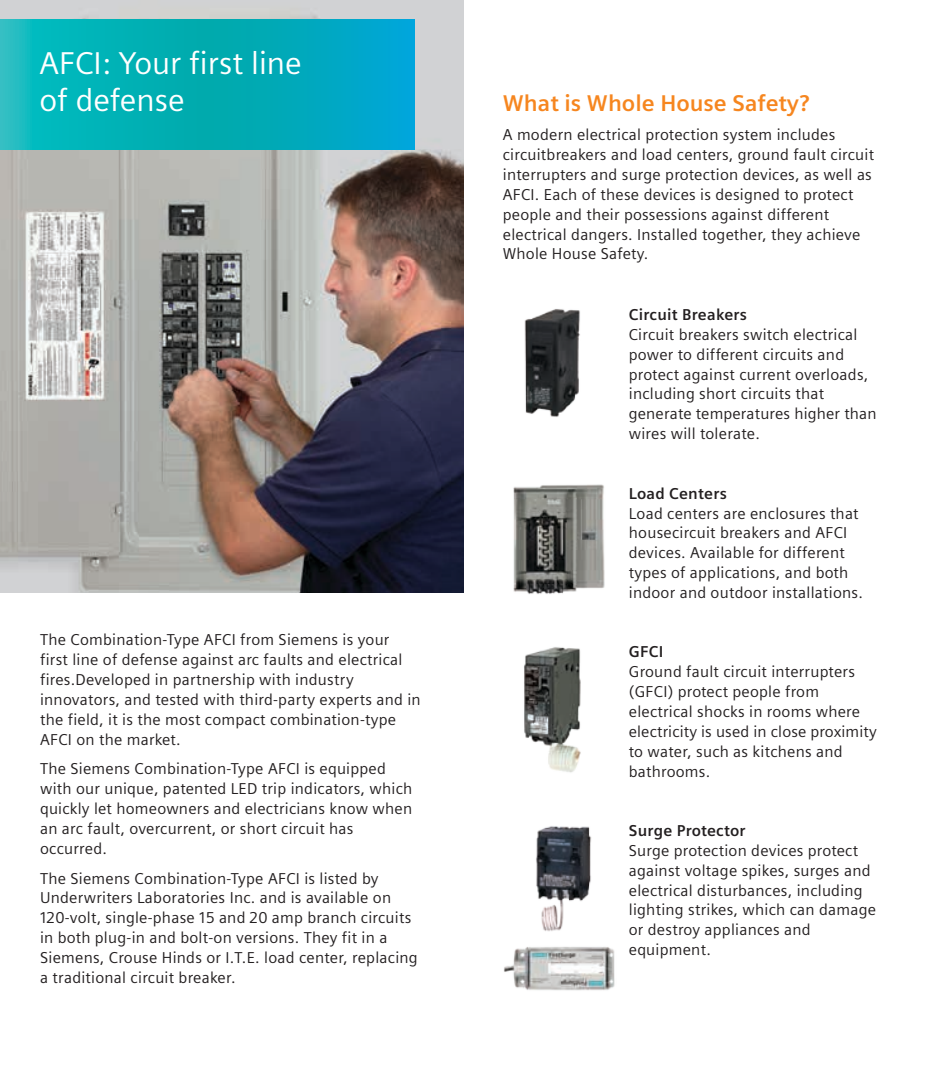
<style>
.page{position:relative;width:925px;height:1071px;background:#fff}
.page>*{position:absolute;margin:0;border:0;box-sizing:border-box;transform-origin:0 0}
.t1{font:31.5px/37.8px "Siemens Sans";color:#fff}
.t2{font:700 22.75px "Siemens Sans";color:#f6861f}
.t3{font:15.75px/19.8px "Siemens Sans";letter-spacing:.015em;color:#231f20}
.t4{font:700 15.75px "Siemens Sans";letter-spacing:.015em;color:#231f20}
</style>
<div class="page">
<img style="left:0;top:0;width:463px;height:593px">
<svg style="left:0;top:20px;width:415px;height:129px"></svg>
<img style="left:536px;top:826px;width:56px;height:105px">
<img style="left:504px;top:947px;width:111px;height:44px">
<img style="left:513px;top:484px;width:92px;height:110px">
<img style="left:524px;top:647px;width:57px;height:126px">
<img style="left:524px;top:309px;width:56px;height:108px">
<h1 class="t1" style="left:39px;top:44px;width:264px">AFCI: Your first line of defense</h1>
<p class="t3" style="left:40px;top:630px;width:382px">The Combination-Type AFCI from Siemens is your first line of defense against arc faults and electrical fires.Developed in partnership with industry innovators, and tested with third-party experts and in the field, it is the most compact combination-type AFCI on the market.</p>
<p class="t3" style="left:40px;top:759px;width:374px">The Siemens Combination-Type AFCI is equipped with our unique, patented LED trip indicators, which quickly let homeowners and electricians know when an arc fault, overcurrent, or short circuit has occurred.</p>
<p class="t3" style="left:40px;top:868px;width:379px">The Siemens Combination-Type AFCI is listed by Underwriters Laboratories Inc. and is available on 120-volt, single-phase 15 and 20 amp branch circuits in both plug-in and bolt-on versions. They fit in a Siemens, Crouse Hinds or I.T.E. load center, replacing a traditional circuit breaker.</p>
<h2 class="t2" style="left:503px;top:91px;width:308px">What is Whole House Safety?</h2>
<p class="t3" style="left:503px;top:125px;width:373px">A modern electrical protection system includes circuitbreakers and load centers, ground fault circuit interrupters and surge protection devices, as well as AFCI. Each of these devices is designed to protect people and their possessions against different electrical dangers. Installed together, they achieve Whole House Safety.</p>
<p class="t4" style="left:629px;top:306px;width:120px">Circuit Breakers</p>
<p class="t3" style="left:629px;top:325px;width:249px">Circuit breakers switch electrical power to different circuits and protect against current overloads, including short circuits that generate temperatures higher than wires will tolerate.</p>
<p class="t4" style="left:629px;top:484px;width:100px">Load Centers</p>
<p class="t3" style="left:629px;top:503px;width:236px">Load centers are enclosures that housecircuit breakers and AFCI devices. Available for different types of applications, and both indoor and outdoor installations.</p>
<p class="t4" style="left:629px;top:643px;width:36px">GFCI</p>
<p class="t3" style="left:629px;top:662px;width:249px">Ground fault circuit interrupters (GFCI) protect people from electrical shocks in rooms where electricity is used in close proximity to water, such as kitchens and bathrooms.</p>
<p class="t4" style="left:629px;top:822px;width:118px">Surge Protector</p>
<p class="t3" style="left:629px;top:841px;width:249px">Surge protection devices protect against voltage spikes, surges and electrical disturbances, including lighting strikes, which can damage or destroy appliances and equipment.</p>
</div>
